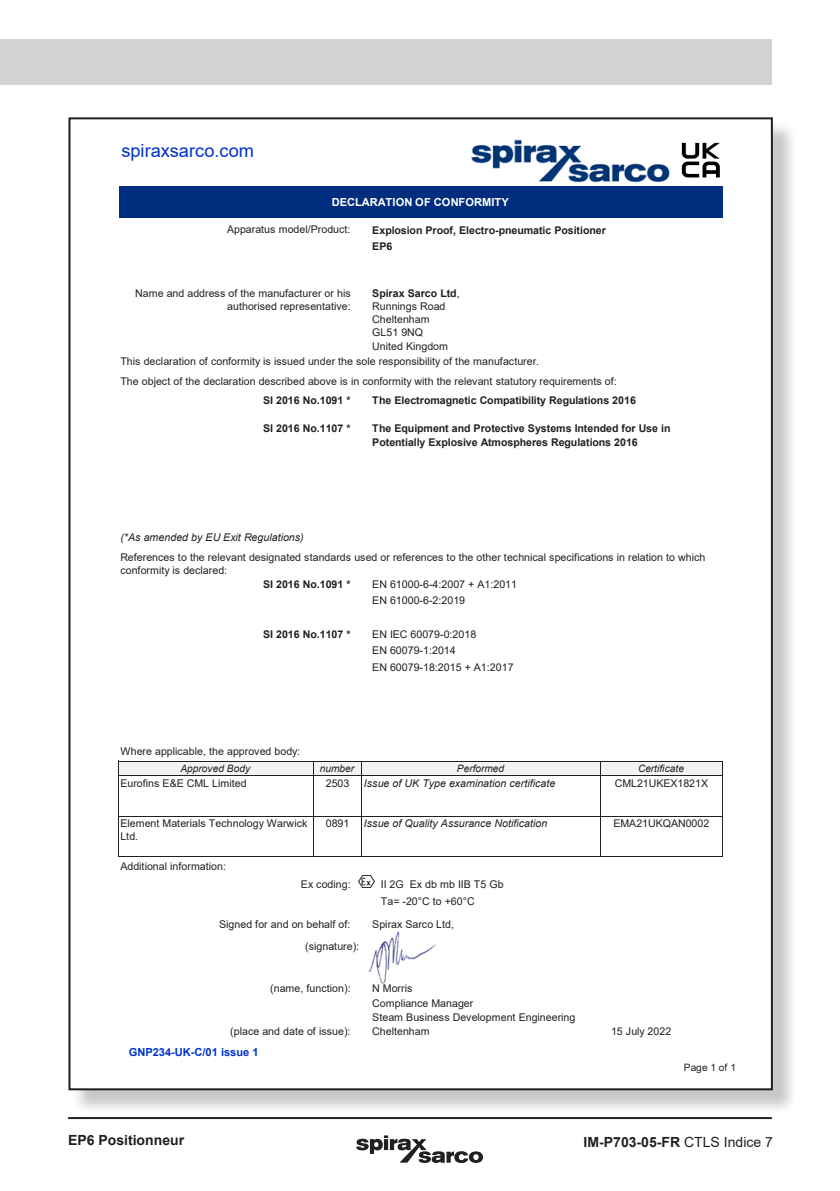
<style>
.page{position:relative;width:840px;height:1191px;background:#fff}
.page>*{position:absolute;margin:0;border:0;box-sizing:border-box;transform-origin:0 0}
.t1{font:18.2px "Arial";color:#03c}
.t2{font:700 14px "Arial";color:#231f20}
.t3{font:700 11px "Arial";color:#fff}
.t4{font:700 11px "Arial";color:#03c}
.t5{font:10.6px/13.4px "Arial";color:#231f20}
.t6{font:700 10.6px/15.8px "Arial";color:#231f20}
.t7{font:italic 10.6px "Arial";color:#231f20}
.t8{font:italic 10.2px "Arial";color:#231f20}
.t9{font:10.2px "Arial";color:#231f20}
.s1{font-weight:700}
.s2{font-weight:400}
</style>
<div class="page">
<svg style="left:356px;top:1135px;width:126px;height:28px"></svg>
<hr style="left:68px;top:1117px;width:703px;height:2px;background:#231f20">
<div style="left:71px;top:120px;width:726px;height:995px;background:#231f20;opacity:.25"></div>
<div style="left:69px;top:118px;width:702px;height:971px;background:#fff"></div>
<div style="left:119px;top:187px;width:603px;height:31px;background:#002d7e"></div>
<div style="left:119px;top:761px;width:603px;height:15px;background:#f2f3f4"></div>
<hr style="left:117px;top:761px;width:1px;height:96px;background:#231f20">
<hr style="left:312px;top:761px;width:1px;height:96px;background:#231f20">
<hr style="left:361px;top:761px;width:1px;height:96px;background:#231f20">
<hr style="left:599px;top:761px;width:1px;height:96px;background:#231f20">
<hr style="left:721px;top:761px;width:1px;height:96px;background:#231f20">
<hr style="left:118px;top:761px;width:604px;height:1px;background:#231f20">
<hr style="left:118px;top:775px;width:604px;height:1px;background:#231f20">
<hr style="left:118px;top:815px;width:604px;height:1px;background:#231f20">
<hr style="left:118px;top:856px;width:604px;height:1px;background:#231f20">
<img style="left:471px;top:139px;width:198px;height:44px">
<img style="left:681px;top:143px;width:39px;height:35px">
<img style="left:359px;top:875px;width:15px;height:12px">
<img style="left:368px;top:931px;width:68px;height:53px">
<div style="left:0;top:40px;width:771px;height:45px;background:#d1d2d4"></div>
<p class="t1" style="left:121px;top:138px;width:134px">spiraxsarco.com</p>
<p class="t3" style="left:331px;top:194px;width:178px">DECLARATION OF CONFORMITY</p>
<p class="t5" style="left:227px;top:223px;width:125px">Apparatus model/Product:</p>
<p class="t5" style="left:135px;top:286px;width:217px;text-align:right">Name and address of the manufacturer or his authorised representative:</p>
<p class="t6" style="left:372px;top:222px;width:235px">Explosion Proof, Electro-pneumatic Positioner<br>EP6</p>
<p class="t5" style="left:372px;top:286px;width:89px"><span class="s1">Spirax Sarco Ltd</span>,<br>Runnings Road<br>Cheltenham<br>GL51 9NQ<br>United Kingdom</p>
<p class="t5" style="left:120px;top:351px;width:497px;line-height:20.6px">This declaration of conformity is issued under the sole responsibility of the manufacturer.<br>The object of the declaration described above is in conformity with the relevant statutory requirements of:</p>
<p class="t6" style="left:263px;top:393px;width:89px">SI 2016 No.1091 *</p>
<p class="t6" style="left:263px;top:420px;width:89px">SI 2016 No.1107 *</p>
<p class="t6" style="left:372px;top:393px;width:265px">The Electromagnetic Compatibility Regulations 2016</p>
<p class="t6" style="left:372px;top:421px;width:299px;line-height:14px">The Equipment and Protective Systems Intended for Use in<br>Potentially Explosive Atmospheres Regulations 2016</p>
<p class="t7" style="left:120px;top:530px;width:185px">(*As amended by EU Exit Regulations)</p>
<p class="t5" style="left:120px;top:550px;width:586px">References to the relevant designated standards used or references to the other technical specifications in relation to which conformity is declared:</p>
<p class="t6" style="left:263px;top:576px;width:89px">SI 2016 No.1091 *</p>
<p class="t6" style="left:263px;top:626px;width:89px">SI 2016 No.1107 *</p>
<p class="t5" style="left:372px;top:576px;width:146px;line-height:16.6px">EN 61000-6-4:2007 + A1:2011<br>EN 61000-6-2:2019</p>
<p class="t5" style="left:372px;top:625px;width:143px;line-height:16.6px">EN IEC 60079-0:2018<br>EN 60079-1:2014<br>EN 60079-18:2015 + A1:2017</p>
<p class="t5" style="left:120px;top:744px;width:181px">Where applicable, the approved body:</p>
<p class="t8" style="left:180px;top:762px;width:71px">Approved Body</p>
<p class="t8" style="left:320px;top:762px;width:36px">number</p>
<p class="t8" style="left:456px;top:762px;width:49px">Performed</p>
<p class="t8" style="left:637px;top:762px;width:47px">Certificate</p>
<p class="t5" style="left:120px;top:776px;width:128px">Eurofins E&amp;E CML Limited</p>
<p class="t5" style="left:325px;top:776px;width:25px">2503</p>
<p class="t7" style="left:363px;top:776px;width:193px">Issue of UK Type examination certificate</p>
<p class="t5" style="left:614px;top:776px;width:95px">CML21UKEX1821X</p>
<p class="t5" style="left:120px;top:816px;width:188px">Element Materials Technology Warwick<br>Ltd.</p>
<p class="t5" style="left:325px;top:816px;width:25px">0891</p>
<p class="t7" style="left:363px;top:816px;width:185px">Issue of Quality Assurance Notification</p>
<p class="t5" style="left:613px;top:816px;width:97px">EMA21UKQAN0002</p>
<p class="t5" style="left:120px;top:859px;width:107px">Additional information:</p>
<p class="t5" style="left:301px;top:877px;width:51px">Ex coding:</p>
<p class="t5" style="left:380px;top:875px;width:124px;line-height:17.2px">II 2G Ex db mb IIB T5 Gb<br>Ta= -20°C to +60°C</p>
<p class="t5" style="left:219px;top:918px;width:133px">Signed for and on behalf of:</p>
<p class="t5" style="left:372px;top:918px;width:83px">Spirax Sarco Ltd,</p>
<p class="t5" style="left:305px;top:939px;width:55px">(signature):</p>
<p class="t5" style="left:270px;top:981px;width:82px">(name, function):</p>
<p class="t5" style="left:230px;top:1024px;width:122px">(place and date of issue):</p>
<p class="t4" style="left:129px;top:1044px;width:131px">GNP234-UK-C/01 issue 1</p>
<p class="t5" style="left:372px;top:981px;width:204px;line-height:14.4px">N Morris<br>Compliance Manager<br>Steam Business Development Engineering<br>Cheltenham</p>
<p class="t5" style="left:610px;top:1025px;width:62px">15 July 2022</p>
<p class="t9" style="left:683px;top:1060px;width:54px">Page 1 of 1</p>
<h2 class="t2" style="left:68px;top:1130px;width:117px">EP6 Positionneur</h2>
<h2 class="t2" style="left:583px;top:1132px;width:191px">IM-P703-05-FR <span class="s2">CTLS Indice 7</span></h2>
</div>
